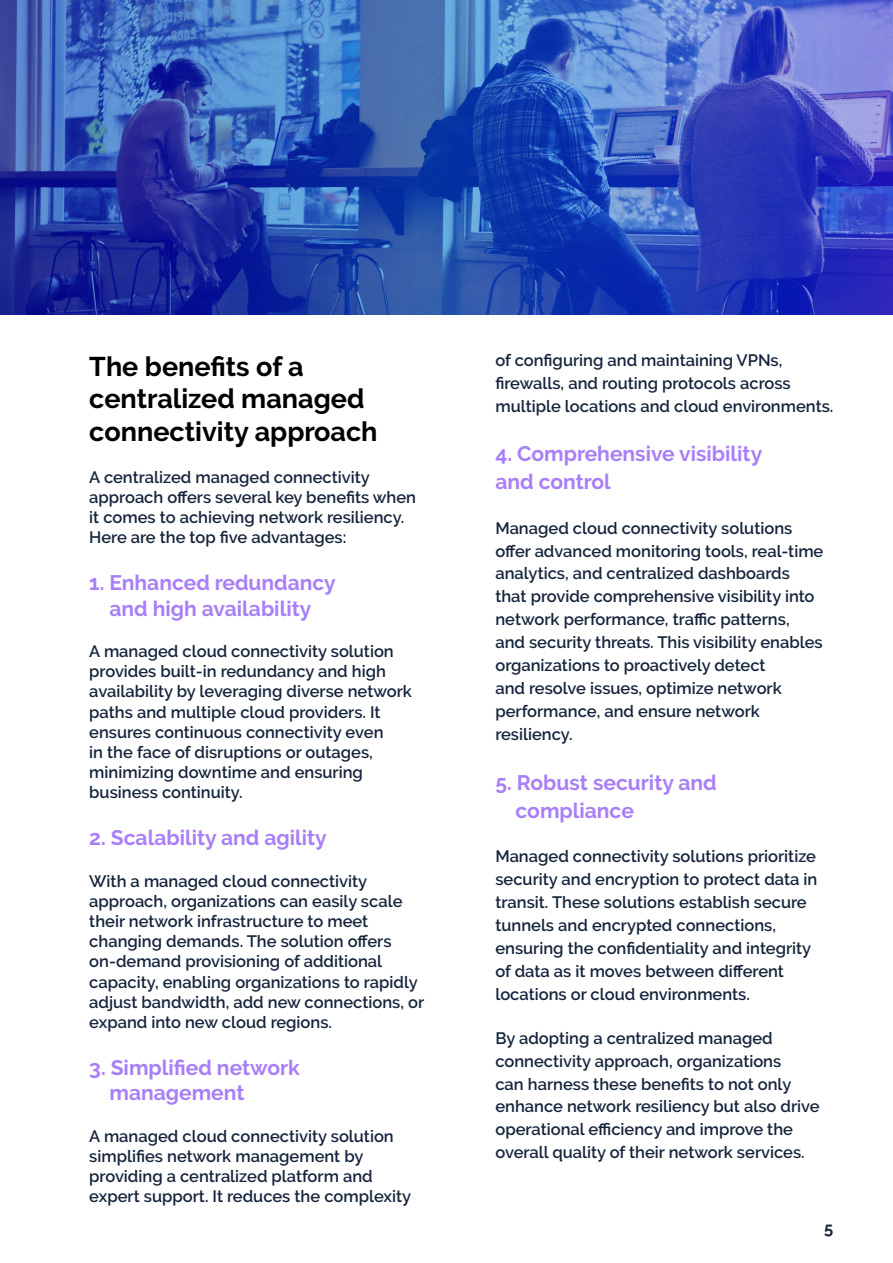
<style>
.page{position:relative;width:893px;height:1263px;background:#fff}
.page>*{position:absolute;margin:0;border:0;box-sizing:border-box;transform-origin:0 0}
.t1{font:700 27px/32.8px "Raleway";color:#000}
.t2{font:700 21px/25.7px "Raleway";color:#a87ff7}
.t3{font:600 16.5px/23px "Raleway";color:#15243c}
.t4{font:700 16.5px "Raleway";color:#15243c}
</style>
<div class="page">
<img style="left:0;top:0;width:893px;height:315px">
<h1 class="t1" style="left:89px;top:350px;width:290px">The benefits of a centralized managed connectivity approach</h1>
<p class="t3" style="left:89px;top:467px;width:328px;line-height:20.2px">A centralized managed connectivity approach offers several key benefits when it comes to achieving network resiliency.<br>Here are the top five advantages:</p>
<p class="t2" style="left:89px;top:570px;width:248px;text-align:center">1. Enhanced redundancy and high availability</p>
<p class="t3" style="left:89px;top:641px;width:324px;line-height:20.2px">A managed cloud connectivity solution provides built-in redundancy and high availability by leveraging diverse network paths and multiple cloud providers. It ensures continuous connectivity even<br>in the face of disruptions or outages, minimizing downtime and ensuring business continuity.</p>
<p class="t2" style="left:89px;top:825px;width:239px">2. Scalability and agility</p>
<p class="t3" style="left:89px;top:871px;width:336px;line-height:20.2px">With a managed cloud connectivity approach, organizations can easily scale their network infrastructure to meet changing demands. The solution offers on-demand provisioning of additional capacity, enabling organizations to rapidly adjust bandwidth, add new connections, or expand into new cloud regions.</p>
<p class="t2" style="left:109px;top:1055px;width:192px;text-indent:-20px">3. Simplified network management</p>
<p class="t3" style="left:89px;top:1126px;width:323px;line-height:20.2px">A managed cloud connectivity solution simplifies network management by providing a centralized platform and expert support. It reduces the complexity</p>
<p class="t3" style="left:495px;top:348px;width:340px">of configuring and maintaining VPNs, firewalls, and routing protocols across multiple locations and cloud environments.</p>
<p class="t2" style="left:495px;top:440px;width:268px;line-height:28.3px">4. Comprehensive visibility and control</p>
<p class="t3" style="left:495px;top:516px;width:330px">Managed cloud connectivity solutions offer advanced monitoring tools, real-time analytics, and centralized dashboards that provide comprehensive visibility into network performance, traffic patterns,<br>and security threats. This visibility enables organizations to proactively detect<br>and resolve issues, optimize network performance, and ensure network resiliency.</p>
<p class="t2" style="left:516px;top:768px;width:203px;line-height:28.3px;text-indent:-20px">5. Robust security and compliance</p>
<p class="t3" style="left:495px;top:845px;width:323px">Managed connectivity solutions prioritize security and encryption to protect data in transit. These solutions establish secure tunnels and encrypted connections, ensuring the confidentiality and integrity of data as it moves between different locations or cloud environments.</p>
<p class="t3" style="left:495px;top:1026px;width:326px">By adopting a centralized managed connectivity approach, organizations<br>can harness these benefits to not only enhance network resiliency but also drive operational efficiency and improve the overall quality of their network services.</p>
<p class="t4" style="left:824px;top:1218px;width:11px">5</p>
</div>
